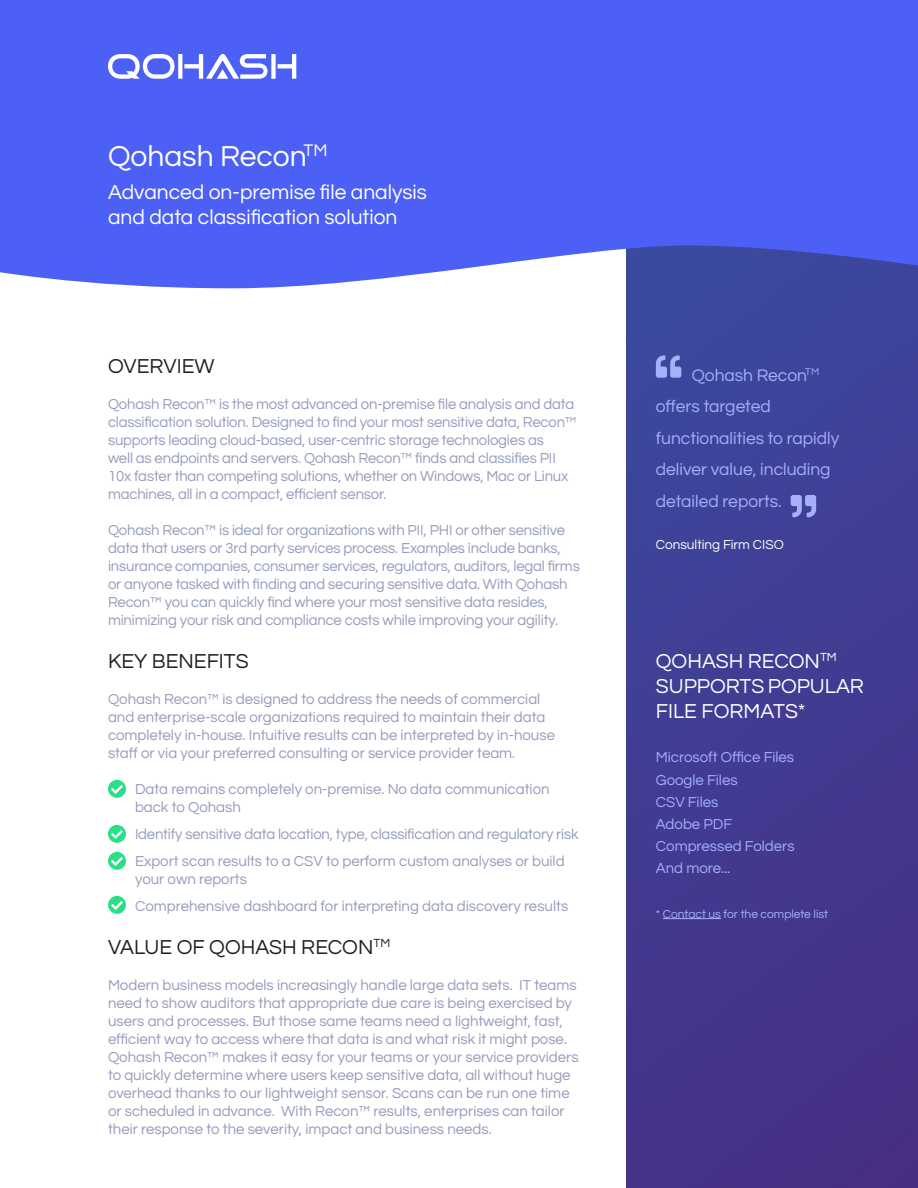
<style>
.page{position:relative;width:918px;height:1188px;background:#fff}
.page>*{position:absolute;margin:0;border:0;box-sizing:border-box;transform-origin:0 0}
.t1{font:30px "Questrial";color:#fff}
.t2{font:21px/25.2px "Questrial";color:#fff}
.t3{font:21px "Questrial";color:#231f20}
.t4{font:17.4px/31.5px "Questrial";color:#a5affa}
.t5{font:15px/18px "Questrial";letter-spacing:-.01em;color:#959bbc}
.t6{font:15px "Questrial";color:#a5affa}
.t7{font:13.5px "Questrial";color:#fff}
.t8{font:12px "Questrial";color:#a5affa}
</style>
<div class="page">
<div style="left:627px;top:244px;width:291px;height:944px;background:#413c91"></div>
<svg style="left:0;top:0;width:918px;height:288px;fill:#4c60f5"></svg>
<svg style="left:108px;top:54px;width:188px;height:25px"></svg>
<hr style="left:663px;top:918px;width:58px;height:1px;background:#a5affa">
<svg style="left:656px;top:355px;width:25px;height:23px"></svg>
<svg style="left:791px;top:495px;width:25px;height:22px"></svg>
<svg style="left:108px;top:780px;width:18px;height:18px"></svg>
<svg style="left:108px;top:825px;width:18px;height:18px"></svg>
<svg style="left:108px;top:852px;width:18px;height:18px"></svg>
<svg style="left:108px;top:896px;width:18px;height:18px"></svg>
<p class="t1" style="left:108px;top:141px;width:221px">Qohash Recon<sup>TM</sup></p>
<p class="t2" style="left:108px;top:180px;width:321px">Advanced on-premise file analysis and data classification solution</p>
<p class="t3" style="left:108px;top:355px;width:108px">OVERVIEW</p>
<p class="t5" style="left:108px;top:395px;width:470px">Qohash Recon™ is the most advanced on-premise file analysis and data classification solution. Designed to find your most sensitive data, Recon™ supports leading cloud-based, user-centric storage technologies as<br>well as endpoints and servers. Qohash Recon™ finds and classifies PII 10x faster than competing solutions, whether on Windows, Mac or Linux machines, all in a compact, efficient sensor.</p>
<p class="t5" style="left:108px;top:521px;width:473px">Qohash Recon™ is ideal for organizations with PII, PHI or other sensitive data that users or 3rd party services process. Examples include banks, insurance companies, consumer services, regulators, auditors, legal firms or anyone tasked with finding and securing sensitive data. With Qohash Recon™ you can quickly find where your most sensitive data resides, minimizing your risk and compliance costs while improving your agility.</p>
<p class="t3" style="left:108px;top:651px;width:142px">KEY BENEFITS</p>
<p class="t5" style="left:108px;top:690px;width:449px">Qohash Recon™ is designed to address the needs of commercial and enterprise-scale organizations required to maintain their data completely in-house. Intuitive results can be interpreted by in-house staff or via your preferred consulting or service provider team.</p>
<p class="t5" style="left:135px;top:780px;width:416px">Data remains completely on-premise. No data communication back to Qohash</p>
<p class="t5" style="left:135px;top:825px;width:445px">Identify sensitive data location, type, classification and regulatory risk</p>
<p class="t5" style="left:135px;top:852px;width:431px">Export scan results to a CSV to perform custom analyses or build your own reports</p>
<p class="t5" style="left:135px;top:897px;width:435px">Comprehensive dashboard for interpreting data discovery results</p>
<p class="t3" style="left:108px;top:937px;width:284px">VALUE OF QOHASH RECON<sup>TM</sup></p>
<p class="t5" style="left:108px;top:976px;width:472px">Modern business models increasingly handle large data sets. IT teams need to show auditors that appropriate due care is being exercised by users and processes. But those same teams need a lightweight, fast, efficient way to access where that data is and what risk it might pose.<br>Qohash Recon™ makes it easy for your teams or your service providers to quickly determine where users keep sensitive data, all without huge overhead thanks to our lightweight sensor. Scans can be run one time or scheduled in advance. With Recon™ results, enterprises can tailor their response to the severity, impact and business needs.</p>
<p class="t4" style="left:656px;top:360px;width:185px;text-indent:36px">Qohash Recon<sup>TM </sup>offers targeted functionalities to rapidly deliver value, including detailed reports.</p>
<p class="t7" style="left:656px;top:537px;width:129px">Consulting Firm CISO</p>
<p class="t2" style="left:656px;top:649px;width:210px">QOHASH RECON<sup>TM<br></sup>SUPPORTS POPULAR<br>FILE FORMATS*</p>
<p class="t6" style="left:656px;top:750px;width:140px">Microsoft Office Files</p>
<p class="t6" style="left:656px;top:772px;width:83px">Google Files</p>
<p class="t6" style="left:656px;top:794px;width:64px">CSV Files</p>
<p class="t6" style="left:656px;top:817px;width:78px">Adobe PDF</p>
<p class="t6" style="left:656px;top:839px;width:140px">Compressed Folders</p>
<p class="t6" style="left:656px;top:861px;width:76px">And more...</p>
<p class="t8" style="left:656px;top:908px;width:174px">* Contact us for the complete list</p>
</div>
